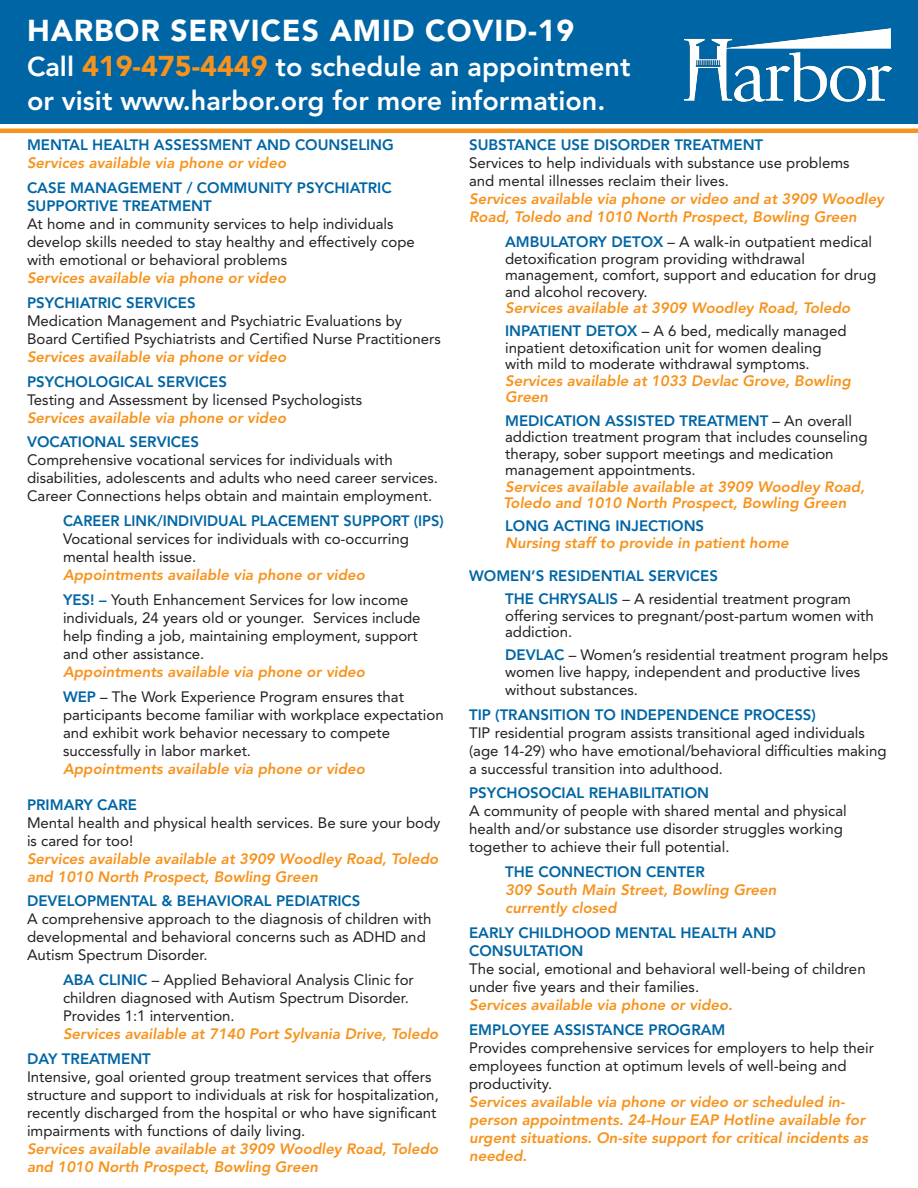
<style>
.page{position:relative;width:918px;height:1188px;background:#fff}
.page>*{position:absolute;margin:0;border:0;box-sizing:border-box;transform-origin:0 0}
.t1{font:900 30px "Avenir LT Std";letter-spacing:.03em;color:#fff}
.t2{font:800 27px "Avenir LT Std";color:#fff}
.t3{font:15px/18px "Avenir LT Std";color:#231f20}
.t4{font:italic 800 15px/18px "Avenir LT Std";color:#f7931d}
.t5{font:800 15px/18px "Avenir LT Std";color:#0065a4}
.s1{font-weight:900;font-size:28.5px;color:#f7931d}
.s2{font-weight:800;color:#0065a4}
.s3{font-weight:800;font-style:italic;color:#f7931d}
.s4{font-weight:400;color:#231f20}
</style>
<div class="page">
<div style="left:0;top:0;width:918px;height:123px;background:#0065a4"></div>
<hr style="left:0;top:129px;width:918px;height:4px;background:#f7931d">
<img style="left:685px;top:29px;width:206px;height:73px">
<p class="t1" style="left:27px;top:13px;width:549px">HARBOR SERVICES AMID COVID-19</p>
<p class="t2" style="left:27px;top:50px;width:605px">Call <span class="s1">419-475-4449</span> to schedule an appointment</p>
<p class="t2" style="left:27px;top:85px;width:580px">or visit www.harbor.org for more information.</p>
<p class="t5" style="left:27px;top:136px;width:368px">MENTAL HEALTH ASSESSMENT AND COUNSELING</p>
<p class="t4" style="left:27px;top:155px;width:261px">Services available via phone or video</p>
<p class="t5" style="left:27px;top:179px;width:366px">CASE MANAGEMENT / COMMUNITY PSYCHIATRIC<br>SUPPORTIVE TREATMENT</p>
<p class="t3" style="left:27px;top:215px;width:389px">At home and in community services to help individuals develop skills needed to stay healthy and effectively cope</p>
<p class="t3" style="left:27px;top:251px;width:262px">with emotional or behavioral problems</p>
<p class="t4" style="left:27px;top:269px;width:261px">Services available via phone or video</p>
<p class="t5" style="left:27px;top:294px;width:170px">PSYCHIATRIC SERVICES</p>
<p class="t3" style="left:27px;top:312px;width:377px">Medication Management and Psychiatric Evaluations by</p>
<p class="t3" style="left:27px;top:330px;width:415px">Board Certified Psychiatrists and Certified Nurse Practitioners</p>
<p class="t4" style="left:27px;top:348px;width:261px">Services available via phone or video</p>
<p class="t5" style="left:27px;top:373px;width:202px">PSYCHOLOGICAL SERVICES</p>
<p class="t3" style="left:27px;top:391px;width:337px">Testing and Assessment by licensed Psychologists</p>
<p class="t4" style="left:27px;top:409px;width:261px">Services available via phone or video</p>
<p class="t5" style="left:27px;top:433px;width:173px">VOCATIONAL SERVICES</p>
<p class="t3" style="left:27px;top:451px;width:412px">Comprehensive vocational services for individuals with disabilities, adolescents and adults who need career services.<br>Career Connections helps obtain and maintain employment.</p>
<p class="t5" style="left:63px;top:512px;width:382px">CAREER LINK/INDIVIDUAL PLACEMENT SUPPORT (IPS)</p>
<p class="t3" style="left:63px;top:530px;width:348px">Vocational services for individuals with co-occurring</p>
<p class="t3" style="left:63px;top:548px;width:135px">mental health issue.</p>
<p class="t4" style="left:63px;top:566px;width:303px">Appointments available via phone or video</p>
<p class="t3" style="left:63px;top:591px;width:359px"><span class="s2">YES! –</span> Youth Enhancement Services for low income individuals, 24 years old or younger. Services include</p>
<p class="t3" style="left:63px;top:627px;width:356px">help finding a job, maintaining employment, support</p>
<p class="t3" style="left:63px;top:645px;width:143px">and other assistance.</p>
<p class="t4" style="left:63px;top:663px;width:303px">Appointments available via phone or video</p>
<p class="t3" style="left:63px;top:688px;width:342px"><span class="s2">WEP</span> – The Work Experience Program ensures that</p>
<p class="t3" style="left:63px;top:706px;width:382px">participants become familiar with workplace expectation</p>
<p class="t3" style="left:63px;top:724px;width:329px">and exhibit work behavior necessary to compete</p>
<p class="t3" style="left:63px;top:742px;width:190px">successfully in labor market.</p>
<p class="t4" style="left:63px;top:760px;width:303px">Appointments available via phone or video</p>
<p class="t5" style="left:27px;top:796px;width:112px">PRIMARY CARE</p>
<p class="t3" style="left:27px;top:814px;width:415px">Mental health and physical health services. Be sure your body is cared for too!</p>
<p class="t4" style="left:27px;top:850px;width:413px">Services available available at 3909 Woodley Road, Toledo and 1010 North Prospect, Bowling Green</p>
<p class="t5" style="left:27px;top:892px;width:335px">DEVELOPMENTAL &amp; BEHAVIORAL PEDIATRICS</p>
<p class="t3" style="left:27px;top:910px;width:406px">A comprehensive approach to the diagnosis of children with developmental and behavioral concerns such as ADHD and<br>Autism Spectrum Disorder.</p>
<p class="t3" style="left:63px;top:971px;width:352px"><span class="s2">ABA CLINIC</span> – Applied Behavioral Analysis Clinic for</p>
<p class="t3" style="left:63px;top:989px;width:347px">children diagnosed with Autism Spectrum Disorder.</p>
<p class="t3" style="left:63px;top:1007px;width:173px">Provides 1:1 intervention.</p>
<p class="t4" style="left:63px;top:1025px;width:377px">Services available at 7140 Port Sylvania Drive, Toledo</p>
<p class="t5" style="left:27px;top:1050px;width:125px">DAY TREATMENT</p>
<p class="t3" style="left:27px;top:1068px;width:413px">Intensive, goal oriented group treatment services that offers structure and support to individuals at risk for hospitalization, recently discharged from the hospital or who have significant impairments with functions of daily living.</p>
<p class="t4" style="left:27px;top:1140px;width:413px">Services available available at 3909 Woodley Road, Toledo and 1010 North Prospect, Bowling Green</p>
<p class="t5" style="left:469px;top:136px;width:296px">SUBSTANCE USE DISORDER TREATMENT</p>
<p class="t3" style="left:469px;top:154px;width:382px">Services to help individuals with substance use problems</p>
<p class="t3" style="left:469px;top:172px;width:261px">and mental illnesses reclaim their lives.</p>
<p class="t4" style="left:469px;top:191px;width:416px">Services available via phone or video and at 3909 Woodley<br>Road, Toledo and 1010 North Prospect, Bowling Green</p>
<p class="t3" style="left:505px;top:233px;width:368px"><span class="s2">AMBULATORY DETOX</span> – A walk-in outpatient medical</p>
<p class="t3" style="left:505px;top:250px;width:301px">detoxification program providing withdrawal</p>
<p class="t3" style="left:505px;top:266px;width:373px">management, comfort, support and education for drug</p>
<p class="t3" style="left:505px;top:283px;width:144px">and alcohol recovery.</p>
<p class="t4" style="left:505px;top:299px;width:347px">Services available at 3909 Woodley Road, Toledo</p>
<p class="t3" style="left:505px;top:323px;width:347px;line-height:16.5px"><span class="s2">INPATIENT DETOX</span> – A 6 bed, medically managed inpatient detoxification unit for women dealing with mild to moderate withdrawal symptoms.<br><span class="s3">Services available at 1033 Devlac Grove, Bowling Green</span></p>
<p class="t5" style="left:505px;top:412px;width:348px">MEDICATION ASSISTED TREATMENT <span class="s4">– An overall</span></p>
<p class="t3" style="left:505px;top:428px;width:364px">addiction treatment program that includes counseling</p>
<p class="t3" style="left:505px;top:445px;width:330px">therapy, sober support meetings and medication</p>
<p class="t3" style="left:505px;top:461px;width:192px">management appointments.</p>
<p class="t4" style="left:504px;top:479px;width:363px;line-height:16.5px">Services available available at 3909 Woodley Road,<br>Toledo and 1010 North Prospect, Bowling Green</p>
<p class="t5" style="left:505px;top:517px;width:201px">LONG ACTING INJECTIONS</p>
<p class="t4" style="left:505px;top:534px;width:285px">Nursing staff to provide in patient home</p>
<p class="t5" style="left:469px;top:567px;width:250px">WOMEN’S RESIDENTIAL SERVICES</p>
<p class="t3" style="left:505px;top:590px;width:347px"><span class="s2">THE CHRYSALIS</span> – A residential treatment program</p>
<p class="t3" style="left:505px;top:607px;width:370px">offering services to pregnant/post-partum women with</p>
<p class="t3" style="left:505px;top:623px;width:69px">addiction.</p>
<p class="t3" style="left:505px;top:646px;width:385px"><span class="s2">DEVLAC</span> – Women’s residential treatment program helps</p>
<p class="t3" style="left:505px;top:663px;width:357px">women live happy, independent and productive lives</p>
<p class="t3" style="left:505px;top:681px;width:134px">without substances.</p>
<p class="t5" style="left:469px;top:706px;width:348px">TIP (TRANSITION TO INDEPENDENCE PROCESS)</p>
<p class="t3" style="left:469px;top:724px;width:419px">TIP residential program assists transitional aged individuals (age 14-29) who have emotional/behavioral difficulties making a successful transition into adulthood.</p>
<p class="t5" style="left:469px;top:784px;width:242px">PSYCHOSOCIAL REHABILITATION</p>
<p class="t3" style="left:469px;top:802px;width:379px">A community of people with shared mental and physical health and/or substance use disorder struggles working together to achieve their full potential.</p>
<p class="t5" style="left:505px;top:863px;width:201px">THE CONNECTION CENTER</p>
<p class="t4" style="left:505px;top:881px;width:273px">309 South Main Street, Bowling Green</p>
<p class="t4" style="left:505px;top:899px;width:113px">currently closed</p>
<p class="t5" style="left:469px;top:924px;width:309px">EARLY CHILDHOOD MENTAL HEALTH AND<br>CONSULTATION</p>
<p class="t3" style="left:469px;top:960px;width:398px">The social, emotional and behavioral well-being of children under five years and their families.</p>
<p class="t4" style="left:469px;top:996px;width:265px">Services available via phone or video.</p>
<p class="t5" style="left:469px;top:1021px;width:258px">EMPLOYEE ASSISTANCE PROGRAM</p>
<p class="t3" style="left:469px;top:1039px;width:406px">Provides comprehensive services for employers to help their employees function at optimum levels of well-being and productivity.</p>
<p class="t4" style="left:469px;top:1093px;width:400px">Services available via phone or video or scheduled in&shy;person appointments. 24-Hour EAP Hotline available for urgent situations. On-site support for critical incidents as needed.</p>
</div>
